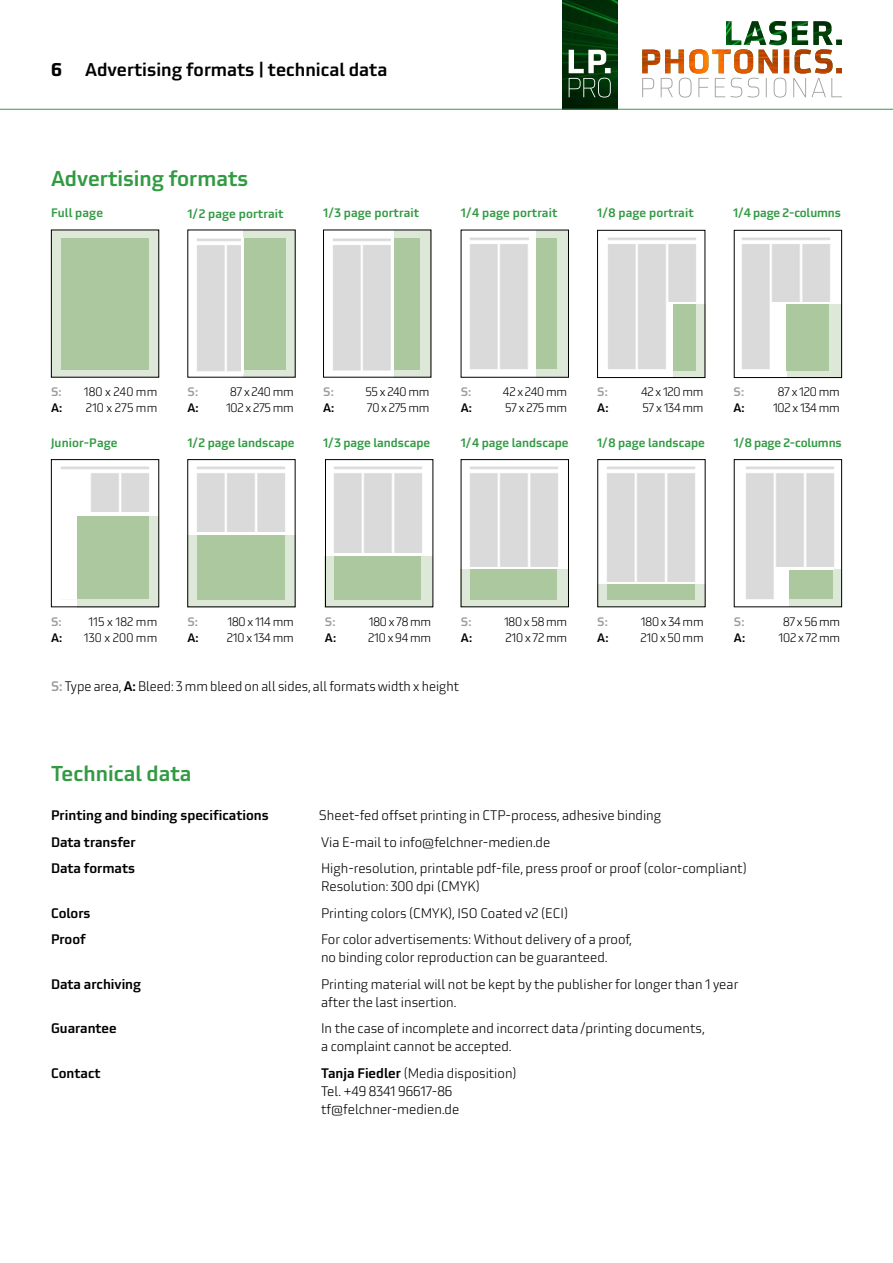
<style>
.page{position:relative;width:893px;height:1263px;background:#fff}
.page>*{position:absolute;margin:0;border:0;box-sizing:border-box;transform-origin:0 0}
.t1{font:500 21px "Utility Pro";color:#339a44}
.t2{font:500 18px "Utility Pro";color:#000}
.t3{font:700 18px "Utility Pro";color:#000}
.t4{font:300 13.5px/18px "Utility Pro";color:#000}
.t5{font:500 13.5px "Utility Pro";color:#000}
.t6{font:300 12px "Utility Pro";letter-spacing:-.02em;color:#000}
.t7{font:500 12px "Utility Pro";color:#339a44}
.t8{font:500 12px "Utility Pro";color:#9d9d9c}
.t9{font:500 12px "Utility Pro";color:#000}
.s1{font-weight:500;color:#9d9d9c}
.s2{font-weight:500}
</style>
<div class="page">
<img style="left:562px;top:0;width:55px;height:109px">
<svg style="left:642px;top:21px;width:200px;height:77px"></svg>
<svg style="left:569px;top:50px;width:42px;height:48px"></svg>
<hr style="left:0;top:109px;width:893px;height:1px;background:#339a44">
<div style="left:51px;top:230px;width:108px;height:147px;background:#dee8d9"></div>
<div style="left:61px;top:238px;width:88px;height:132px;background:#abc89e"></div>
<img style="left:61px;top:466px;width:88px;height:139px">
<hr style="left:52px;top:513px;width:106px;height:3px;background:#fff">
<div style="left:59px;top:472px;width:30px;height:127px;background:#fff"></div>
<div style="left:78px;top:516px;width:81px;height:91px;background:#dee8d9"></div>
<div style="left:78px;top:516px;width:71px;height:83px;background:#abc89e"></div>
<div style="left:51px;top:459px;width:108px;height:148px;border:1px solid #000"></div>
<img style="left:189px;top:238px;width:105px;height:140px">
<div style="left:243px;top:230px;width:53px;height:147px;background:#dee8d9"></div>
<div style="left:242px;top:238px;width:44px;height:132px;background:#abc89e"></div>
<hr style="left:241px;top:237px;width:2px;height:137px;background:#fff">
<img style="left:324px;top:238px;width:105px;height:140px">
<div style="left:394px;top:230px;width:37px;height:147px;background:#dee8d9"></div>
<div style="left:394px;top:238px;width:26px;height:132px;background:#abc89e"></div>
<hr style="left:391px;top:235px;width:3px;height:137px;background:#fff">
<img style="left:470px;top:232px;width:67px;height:144px">
<svg style="left:530px;top:236px;width:7px;height:136px"></svg>
<div style="left:537px;top:230px;width:32px;height:148px;background:#dee8d9"></div>
<div style="left:537px;top:238px;width:20px;height:131px;background:#abc89e"></div>
<div style="left:461px;top:230px;width:108px;height:148px;border:1px solid #000"></div>
<img style="left:470px;top:466px;width:88px;height:101px">
<div style="left:461px;top:569px;width:108px;height:38px;background:#dee8d9"></div>
<div style="left:470px;top:569px;width:87px;height:31px;background:#abc89e"></div>
<div style="left:461px;top:459px;width:108px;height:148px;border:1px solid #000"></div>
<img style="left:733px;top:230px;width:97px;height:148px">
<div style="left:771px;top:302px;width:61px;height:69px;background:#fff"></div>
<div style="left:787px;top:304px;width:55px;height:74px;background:#dee8d9"></div>
<div style="left:787px;top:304px;width:42px;height:67px;background:#abc89e"></div>
<div style="left:734px;top:230px;width:108px;height:148px;border:1px solid #000"></div>
<img style="left:608px;top:237px;width:88px;height:132px">
<div style="left:667px;top:302px;width:30px;height:69px;background:#fff"></div>
<div style="left:673px;top:304px;width:32px;height:74px;background:#dee8d9"></div>
<div style="left:673px;top:304px;width:22px;height:67px;background:#abc89e"></div>
<div style="left:597px;top:230px;width:108px;height:148px;border:1px solid #000"></div>
<img style="left:334px;top:466px;width:88px;height:87px">
<div style="left:325px;top:556px;width:108px;height:51px;background:#dee8d9"></div>
<div style="left:335px;top:556px;width:86px;height:44px;background:#abc89e"></div>
<div style="left:325px;top:459px;width:108px;height:148px;border:1px solid #000"></div>
<img style="left:197px;top:466px;width:88px;height:66px">
<div style="left:188px;top:535px;width:108px;height:72px;background:#dee8d9"></div>
<div style="left:198px;top:535px;width:87px;height:65px;background:#abc89e"></div>
<div style="left:187px;top:459px;width:108px;height:148px;border:1px solid #000"></div>
<img style="left:607px;top:466px;width:88px;height:116px">
<div style="left:597px;top:584px;width:108px;height:23px;background:#dee8d9"></div>
<div style="left:607px;top:584px;width:88px;height:16px;background:#abc89e"></div>
<img style="left:746px;top:466px;width:88px;height:133px">
<div style="left:789px;top:569px;width:53px;height:38px;background:#dee8d9"></div>
<div style="left:789px;top:569px;width:44px;height:30px;background:#abc89e"></div>
<div style="left:775px;top:567px;width:14px;height:34px;background:#fff"></div>
<hr style="left:776px;top:567px;width:58px;height:2px;background:#fff">
<div style="left:734px;top:459px;width:108px;height:148px;border:1px solid #000"></div>
<h2 class="t3" style="left:51px;top:54px;width:12px">6</h2>
<h2 class="t2" style="left:85px;top:55px;width:304px">Advertising formats | technical data</h2>
<h1 class="t1" style="left:51px;top:161px;width:199px">Advertising formats</h1>
<p class="t7" style="left:51px;top:203px;width:54px">Full page</p>
<p class="t7" style="left:187px;top:204px;width:98px">1/2 page portrait</p>
<p class="t7" style="left:323px;top:203px;width:98px">1/3 page portrait</p>
<p class="t7" style="left:461px;top:203px;width:98px">1/4 page portrait</p>
<p class="t7" style="left:597px;top:203px;width:98px">1/8 page portrait</p>
<p class="t7" style="left:733px;top:203px;width:109px">1/4 page 2-columns</p>
<p class="t8" style="left:51px;top:382px;width:12px">S:</p>
<p class="t6" style="left:84px;top:383px;width:75px">180 x 240 mm</p>
<p class="t9" style="left:51px;top:398px;width:13px">A:</p>
<p class="t6" style="left:86px;top:400px;width:73px">210 x 275 mm</p>
<p class="t7" style="left:51px;top:433px;width:68px">Junior-Page</p>
<p class="t8" style="left:187px;top:382px;width:12px">S:</p>
<p class="t6" style="left:230px;top:383px;width:65px">87 x 240 mm</p>
<p class="t9" style="left:187px;top:398px;width:13px">A:</p>
<p class="t6" style="left:226px;top:400px;width:69px">102 x 275 mm</p>
<p class="t7" style="left:187px;top:433px;width:109px">1/2 page landscape</p>
<p class="t8" style="left:323px;top:382px;width:12px">S:</p>
<p class="t6" style="left:366px;top:383px;width:65px">55 x 240 mm</p>
<p class="t9" style="left:323px;top:398px;width:13px">A:</p>
<p class="t6" style="left:367px;top:400px;width:64px">70 x 275 mm</p>
<p class="t7" style="left:323px;top:433px;width:109px">1/3 page landscape</p>
<p class="t8" style="left:461px;top:382px;width:12px">S:</p>
<p class="t6" style="left:503px;top:383px;width:66px">42 x 240 mm</p>
<p class="t9" style="left:461px;top:398px;width:13px">A:</p>
<p class="t6" style="left:505px;top:400px;width:63px">57 x 275 mm</p>
<p class="t7" style="left:461px;top:433px;width:109px">1/4 page landscape</p>
<p class="t8" style="left:597px;top:382px;width:12px">S:</p>
<p class="t6" style="left:641px;top:383px;width:64px">42 x 120 mm</p>
<p class="t9" style="left:597px;top:398px;width:13px">A:</p>
<p class="t6" style="left:643px;top:400px;width:62px">57 x 134 mm</p>
<p class="t7" style="left:597px;top:433px;width:109px">1/8 page landscape</p>
<p class="t8" style="left:733px;top:382px;width:12px">S:</p>
<p class="t6" style="left:778px;top:383px;width:63px">87 x 120 mm</p>
<p class="t9" style="left:733px;top:398px;width:13px">A:</p>
<p class="t6" style="left:773px;top:400px;width:68px">102 x 134 mm</p>
<p class="t7" style="left:734px;top:433px;width:109px">1/8 page 2-columns</p>
<p class="t8" style="left:51px;top:612px;width:12px">S:</p>
<p class="t6" style="left:88px;top:613px;width:70px">115 x 182 mm</p>
<p class="t9" style="left:51px;top:628px;width:13px">A:</p>
<p class="t6" style="left:84px;top:629px;width:75px">130 x 200 mm</p>
<p class="t8" style="left:187px;top:612px;width:12px">S:</p>
<p class="t6" style="left:228px;top:613px;width:68px">180 x 114 mm</p>
<p class="t9" style="left:187px;top:628px;width:13px">A:</p>
<p class="t6" style="left:227px;top:629px;width:68px">210 x 134 mm</p>
<p class="t8" style="left:325px;top:612px;width:12px">S:</p>
<p class="t6" style="left:369px;top:613px;width:64px">180 x 78 mm</p>
<p class="t9" style="left:325px;top:628px;width:13px">A:</p>
<p class="t6" style="left:368px;top:629px;width:64px">210 x 94 mm</p>
<p class="t8" style="left:461px;top:612px;width:12px">S:</p>
<p class="t6" style="left:504px;top:613px;width:65px">180 x 58 mm</p>
<p class="t9" style="left:461px;top:628px;width:13px">A:</p>
<p class="t6" style="left:506px;top:629px;width:63px">210 x 72 mm</p>
<p class="t8" style="left:597px;top:612px;width:12px">S:</p>
<p class="t6" style="left:641px;top:613px;width:64px">180 x 34 mm</p>
<p class="t9" style="left:597px;top:628px;width:13px">A:</p>
<p class="t6" style="left:640px;top:629px;width:65px">210 x 50 mm</p>
<p class="t8" style="left:734px;top:612px;width:12px">S:</p>
<p class="t6" style="left:783px;top:613px;width:59px">87 x 56 mm</p>
<p class="t9" style="left:734px;top:628px;width:13px">A:</p>
<p class="t6" style="left:779px;top:629px;width:63px">102 x 72 mm</p>
<p class="t4" style="left:51px;top:676px;width:409px"><span class="s1">S:</span> Type area, <span class="s2">A:</span> Bleed: 3 mm bleed on all sides, all formats width x height</p>
<h1 class="t1" style="left:51px;top:757px;width:142px">Technical data</h1>
<p class="t5" style="left:51px;top:805px;width:219px">Printing and binding specifications</p>
<p class="t4" style="left:319px;top:806px;width:344px">Sheet-fed offset printing in CTP-process, adhesive binding</p>
<p class="t5" style="left:51px;top:831px;width:86px">Data transfer</p>
<p class="t4" style="left:321px;top:832px;width:231px">Via E-mail to info@felchner-medien.de</p>
<p class="t5" style="left:51px;top:858px;width:86px">Data formats</p>
<p class="t4" style="left:321px;top:859px;width:427px">High-resolution, printable pdf-file, press proof or proof (color-compliant)<br>Resolution: 300 dpi (CMYK)</p>
<p class="t5" style="left:51px;top:902px;width:41px">Colors</p>
<p class="t4" style="left:321px;top:903px;width:248px">Printing colors (CMYK), ISO Coated v2 (ECI)</p>
<p class="t5" style="left:51px;top:929px;width:36px">Proof</p>
<p class="t4" style="left:321px;top:930px;width:312px">For color advertisements: Without delivery of a proof, no binding color reproduction can be guaranteed.</p>
<p class="t5" style="left:51px;top:973px;width:92px">Data archiving</p>
<p class="t4" style="left:321px;top:974px;width:419px">Printing material will not be kept by the publisher for longer than 1 year after the last insertion.</p>
<p class="t5" style="left:51px;top:1018px;width:67px">Guarantee</p>
<p class="t4" style="left:321px;top:1019px;width:385px">In the case of incomplete and incorrect data/printing documents, a complaint cannot be accepted.</p>
<p class="t5" style="left:51px;top:1062px;width:51px">Contact</p>
<p class="t4" style="left:321px;top:1063px;width:197px"><span class="s2">Tanja Fiedler</span> (Media disposition)<br>Tel. +49 8341 96617-86 tf@felchner-medien.de</p>
</div>
